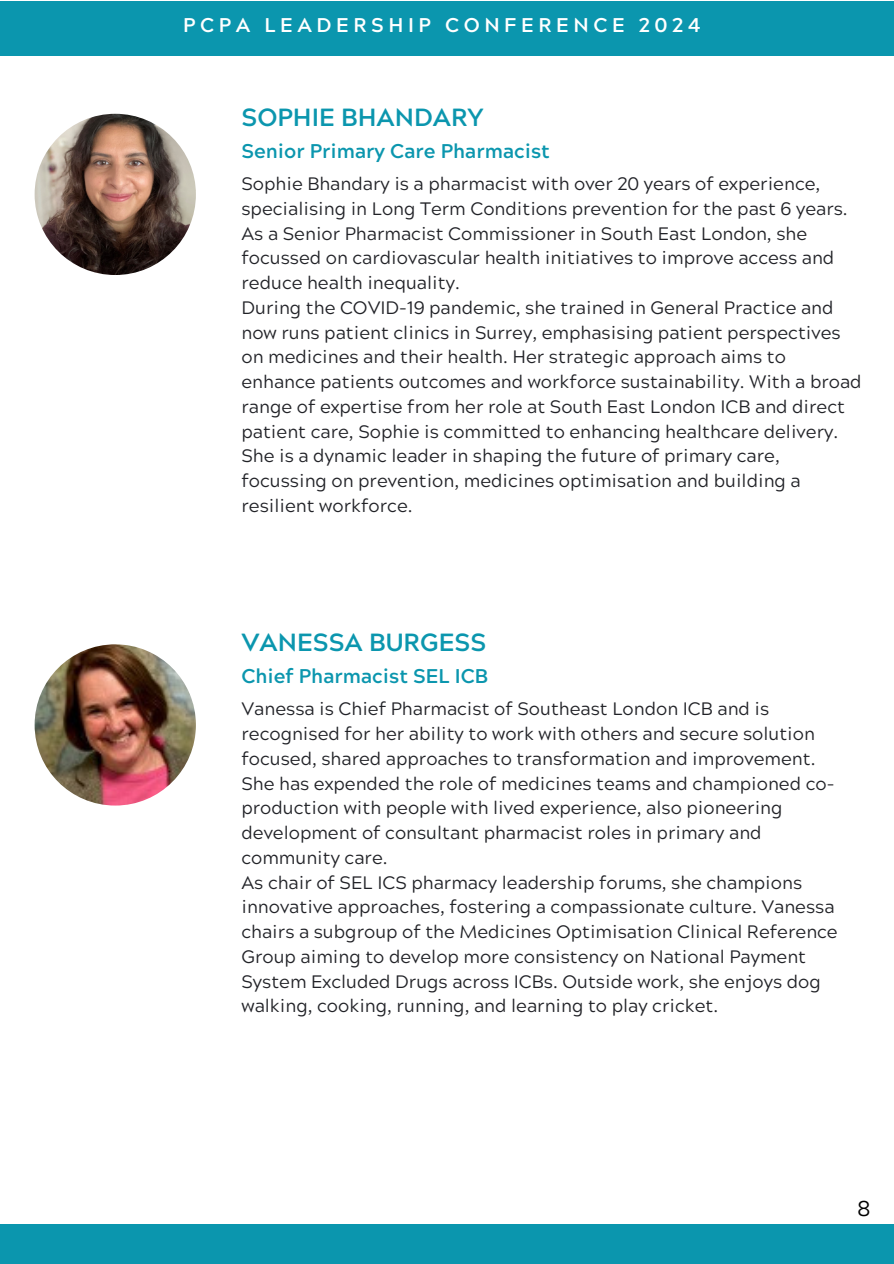
<style>
.page{position:relative;width:894px;height:1264px;background:#fff}
.page>*{position:absolute;margin:0;border:0;box-sizing:border-box;transform-origin:0 0}
.t1{font:700 24.75px "Acherus Grotesque";color:#0b96ae}
.t2{font:21.45px "Acherus Grotesque";color:#000}
.t3{font:700 19.8px "Acherus Grotesque";color:#0b96ae}
.t4{font:700 19.8px "Acherus Grotesque";letter-spacing:.23em;color:#fff}
.t5{font:18px/24.8px "Acherus Grotesque";color:#212227}
</style>
<div class="page">
<div style="left:0;top:1224px;width:893px;height:39px;background:#0b96ae"></div>
<div style="left:0;top:1px;width:893px;height:54px;background:#0b96ae"></div>
<img style="left:35px;top:644px;width:161px;height:161px;border-radius:50%">
<img style="left:35px;top:114px;width:161px;height:161px;border-radius:50%">
<h1 class="t4" style="left:183px;top:17px;width:519px">PCPA LEADERSHIP CONFERENCE 2024</h1>
<h3 class="t1" style="left:241px;top:107px;width:243px">SOPHIE BHANDARY</h3>
<p class="t3" style="left:241px;top:143px;width:310px">Senior Primary Care Pharmacist</p>
<p class="t5" style="left:241px;top:174px;width:607px">Sophie Bhandary is a pharmacist with over 20 years of experience, specialising in Long Term Conditions prevention for the past 6 years.<br>As a Senior Pharmacist Commissioner in South East London, she focussed on cardiovascular health initiatives to improve access and reduce health inequality.</p>
<p class="t5" style="left:241px;top:298px;width:621px">During the COVID-19 pandemic, she trained in General Practice and now runs patient clinics in Surrey, emphasising patient perspectives on medicines and their health. Her strategic approach aims to enhance patients outcomes and workforce sustainability. With a broad range of expertise from her role at South East London ICB and direct patient care, Sophie is committed to enhancing healthcare delivery.<br>She is a dynamic leader in shaping the future of primary care, focussing on prevention, medicines optimisation and building a resilient workforce.</p>
<h1 class="t1" style="left:241px;top:632px;width:246px">VANESSA BURGESS</h1>
<h3 class="t3" style="left:241px;top:668px;width:248px">Chief Pharmacist SEL ICB</h3>
<p class="t5" style="left:241px;top:699px;width:575px">Vanessa is Chief Pharmacist of Southeast London ICB and is recognised for her ability to work with others and secure solution focused, shared approaches to transformation and improvement.</p>
<p class="t5" style="left:241px;top:773px;width:594px">She has expended the role of medicines teams and championed co&shy;production with people with lived experience, also pioneering development of consultant pharmacist roles in primary and community care.</p>
<p class="t5" style="left:241px;top:872px;width:597px">As chair of SEL ICS pharmacy leadership forums, she champions innovative approaches, fostering a compassionate culture. Vanessa chairs a subgroup of the Medicines Optimisation Clinical Reference Group aiming to develop more consistency on National Payment System Excluded Drugs across ICBs. Outside work, she enjoys dog walking, cooking, running, and learning to play cricket.</p>
<p class="t2" style="left:857px;top:1199px;width:14px">8</p>
</div>
